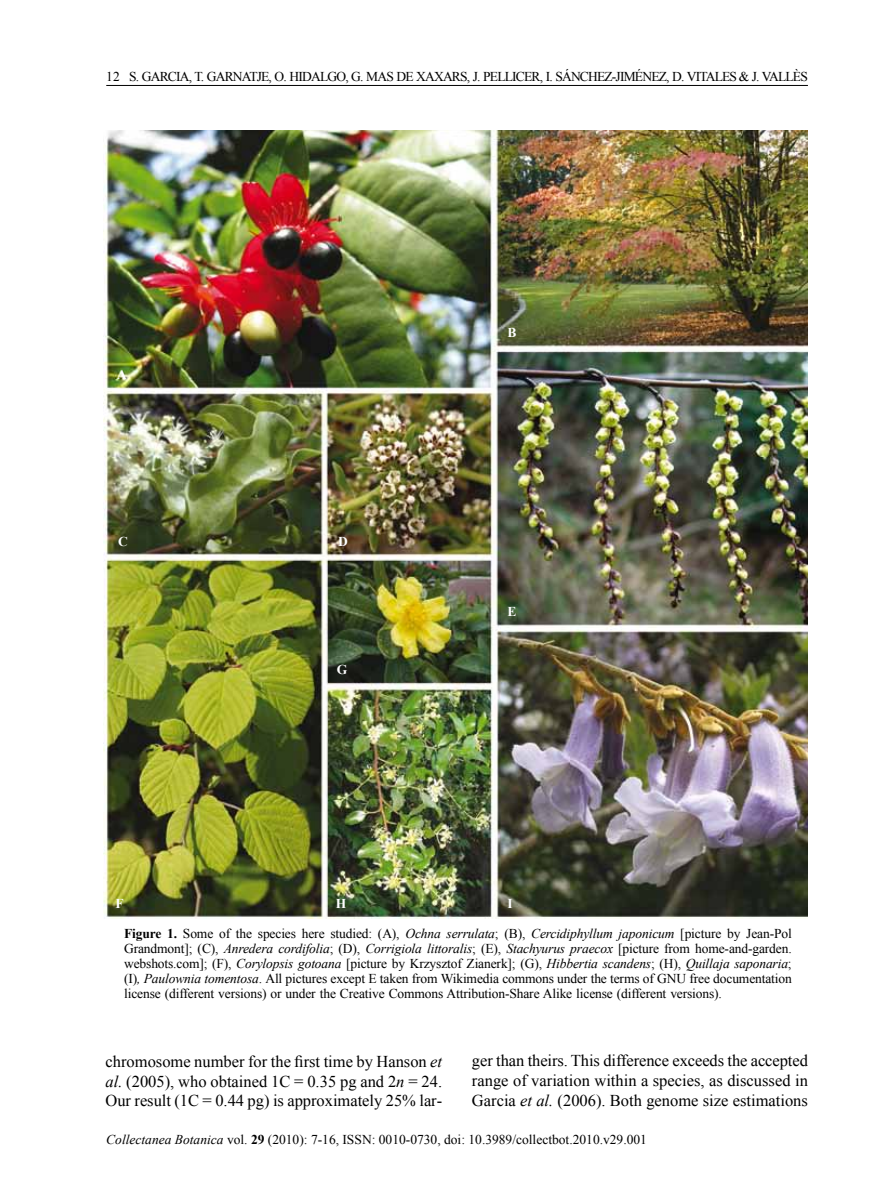
<style>
.page{position:relative;width:893px;height:1191px;background:#fff}
.page>*{position:absolute;margin:0;border:0;box-sizing:border-box;transform-origin:0 0}
.t1{font:16.5px/19.8px "Times New Roman";color:#000;text-align:justify}
.t2{font:13.5px/15px "Times New Roman";letter-spacing:-.01em;color:#000;text-align:justify}
.t3{font:13.5px "Times New Roman";letter-spacing:-.06em;color:#000}
.t4{font:700 13.5px "Times New Roman";color:#fff}
.s1{font-weight:700}
.s2{font-style:italic}
</style>
<div class="page">
<hr style="left:106px;top:85px;width:702px;height:1px;background:#000">
<img style="left:103px;top:130px;width:704px;height:788px">
<p class="t2" style="left:106px;top:69px;width:15px">12</p>
<p class="t3" style="left:129px;top:68px;width:680px">S. GARCIA, T. GARNATJE, O. HIDALGO, G. MAS DE XAXARS, J. PELLICER, I. SÁNCHEZ-JIMÉNEZ, D. VITALES &amp; J. VALLÈS</p>
<p class="t4" style="left:507px;top:323px;width:11px">B</p>
<p class="t4" style="left:117px;top:365px;width:11px">A</p>
<p class="t4" style="left:118px;top:532px;width:11px">C</p>
<p class="t4" style="left:338px;top:532px;width:11px">D</p>
<p class="t4" style="left:337px;top:660px;width:12px">G</p>
<p class="t4" style="left:507px;top:602px;width:11px">E</p>
<p class="t4" style="left:116px;top:894px;width:10px">F</p>
<p class="t4" style="left:336px;top:894px;width:12px">H</p>
<p class="t4" style="left:507px;top:894px;width:7px">I</p>
<p class="t2" style="left:124px;top:926px;width:669px"><span class="s1">Figure 1.</span> Some of the species here studied: (A), <span class="s2">Ochna serrulata</span>; (B), <span class="s2">Cercidiphyllum japonicum</span> [picture by Jean-Pol Grandmont]; (C), <span class="s2">Anredera cordifolia</span>; (D), <span class="s2">Corrigiola littoralis</span>; (E), <span class="s2">Stachyurus praecox</span> [picture from home-and-garden. webshots.com]; (F), <span class="s2">Corylopsis gotoana</span> [picture by Krzysztof Zianerk]; (G), <span class="s2">Hibbertia scandens</span>; (H), <span class="s2">Quillaja saponaria</span>; (I)<span class="s2">, Paulownia tomentosa</span>. All pictures except E taken from Wikimedia commons under the terms of GNU free documentation license (different versions) or under the Creative Commons Attribution-Share Alike license (different versions).</p>
<p class="t1" style="left:106px;top:1051px;width:338px">chromosome number for the first time by Hanson <span class="s2">et al.</span> (2005), who obtained 1C = 0.35 pg and 2<span class="s2">n</span> = 24.<br>Our result (1C = 0.44 pg) is approximately 25% lar-</p>
<p class="t1" style="left:472px;top:1050px;width:337px">ger than theirs. This difference exceeds the accepted range of variation within a species, as discussed in Garcia <span class="s2">et al.</span> (2006). Both genome size estimations</p>
<p class="t2" style="left:106px;top:1131px;width:542px"><span class="s2">Collectanea Botanica</span> vol. <span class="s1">29</span> (2010): 7-16, ISSN: 0010-0730, doi: 10.3989/collectbot.2010.v29.001</p>
</div>
